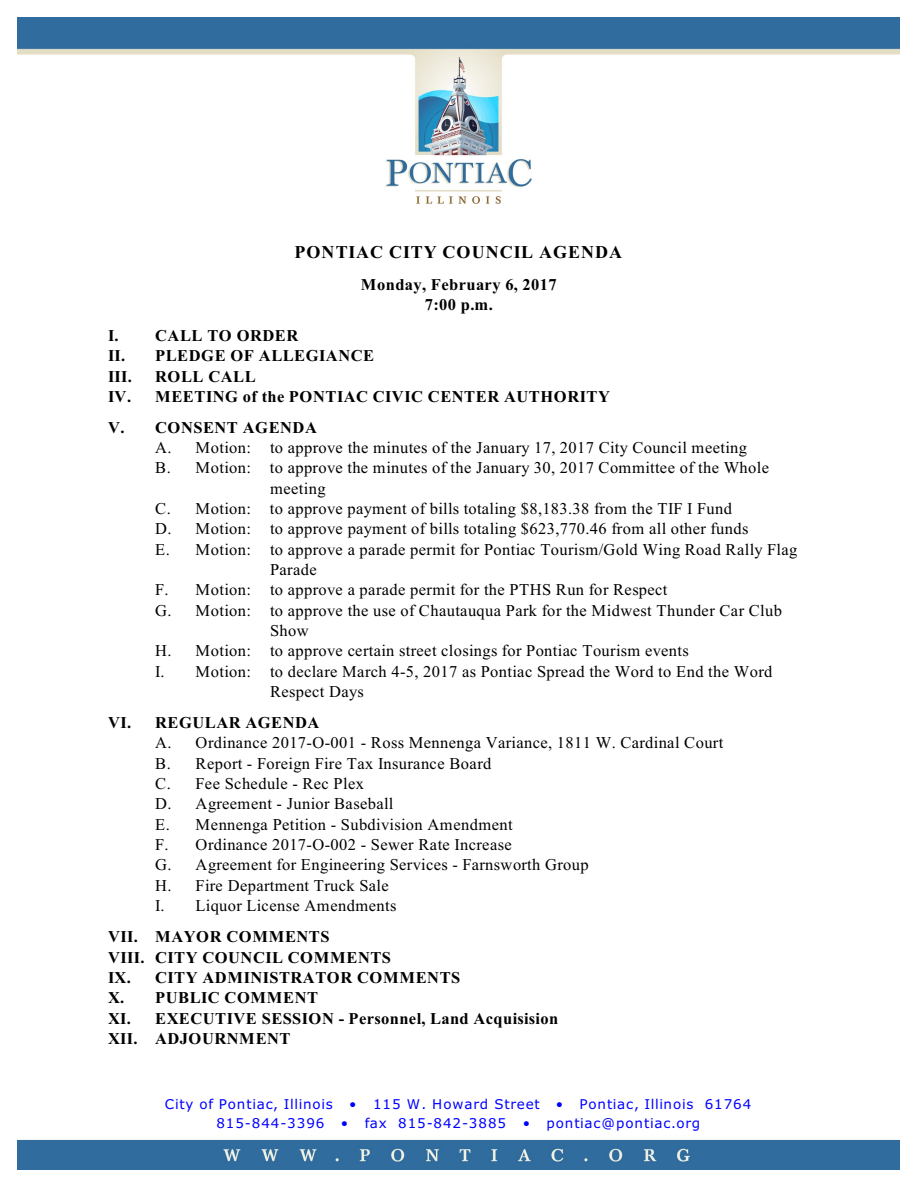
<style>
.page{position:relative;width:918px;height:1188px;background:#fff}
.page>*{position:absolute;margin:0;border:0;box-sizing:border-box;transform-origin:0 0}
.t1{font:700 18px "Times New Roman";letter-spacing:.06em;color:#000}
.t2{font:16.5px/20.4px "Times New Roman";letter-spacing:.025em;color:#000}
.t3{font:700 16.5px/20.4px "Times New Roman";letter-spacing:.03em;color:#000}
.t4{font:13.5px/19.6px "Verdana";letter-spacing:.065em;color:#00f;text-align:center}
</style>
<div class="page">
<img style="left:18px;top:18px;width:882px;height:1152px">
<p class="t1" style="left:295px;top:246px;width:329px">PONTIAC CITY COUNCIL AGENDA</p>
<p class="t3" style="left:361px;top:276px;width:197px;text-align:center">Monday, February 6, 2017<br>7:00 p.m.</p>
<p class="t3" style="left:108px;top:327px;width:268px">I. CALL TO ORDER<br>II. PLEDGE OF ALLEGIANCE<br>III.</p>
<p class="t3" style="left:108px;top:368px;width:503px;text-indent:47px">ROLL CALL<br>IV. MEETING of the PONTIAC CIVIC CENTER AUTHORITY</p>
<p class="t3" style="left:108px;top:419px;width:210px">V. CONSENT AGENDA</p>
<p class="t2" style="left:155px;top:439px;width:593px">A. Motion: to approve the minutes of the January 17, 2017 City Council meeting</p>
<p class="t2" style="left:155px;top:459px;width:615px">B. Motion: to approve the minutes of the January 30, 2017 Committee of the Whole</p>
<p class="t2" style="left:270px;top:479px;width:57px">meeting</p>
<p class="t2" style="left:155px;top:500px;width:578px">C. Motion: to approve payment of bills totaling $8,183.38 from the TIF I Fund</p>
<p class="t2" style="left:155px;top:520px;width:595px">D. Motion: to approve payment of bills totaling $623,770.46 from all other funds</p>
<p class="t2" style="left:155px;top:540px;width:644px">E. Motion: to approve a parade permit for Pontiac Tourism/Gold Wing Road Rally Flag</p>
<p class="t2" style="left:270px;top:561px;width:48px">Parade</p>
<p class="t2" style="left:155px;top:581px;width:514px">F. Motion: to approve a parade permit for the PTHS Run for Respect</p>
<p class="t2" style="left:155px;top:601px;width:628px">G. Motion: to approve the use of Chautauqua Park for the Midwest Thunder Car Club</p>
<p class="t2" style="left:270px;top:622px;width:40px">Show</p>
<p class="t2" style="left:155px;top:642px;width:535px">H. Motion: to approve certain street closings for Pontiac Tourism events</p>
<p class="t2" style="left:155px;top:662px;width:619px">I. Motion: to declare March 4-5, 2017 as Pontiac Spread the Word to End the Word</p>
<p class="t2" style="left:270px;top:683px;width:95px">Respect Days</p>
<p class="t3" style="left:108px;top:714px;width:213px">VI. REGULAR AGENDA</p>
<p class="t2" style="left:155px;top:734px;width:570px">A. Ordinance 2017-O-001 - Ross Mennenga Variance, 1811 W. Cardinal Court B. Report - Foreign Fire Tax Insurance Board<br>C. Fee Schedule - Rec Plex<br>D. Agreement - Junior Baseball<br>E. Mennenga Petition - Subdivision Amendment<br>F. Ordinance 2017-O-002 - Sewer Rate Increase<br>G. Agreement for Engineering Services - Farnsworth Group<br>H. Fire Department Truck Sale<br>I. Liquor License Amendments</p>
<p class="t3" style="left:108px;top:928px;width:452px">VII. MAYOR COMMENTS<br>VIII. CITY COUNCIL COMMENTS<br>IX. CITY ADMINISTRATOR COMMENTS<br>X. PUBLIC COMMENT<br>XI. EXECUTIVE SESSION - Personnel, Land Acquisision<br>XII. ADJOURNMENT</p>
<p class="t4" style="left:165px;top:1095px;width:588px">City of Pontiac, Illinois • 115 W. Howard Street • Pontiac, Illinois 61764<br>815-844-3396 • fax 815-842-3885 • pontiac@pontiac.org</p>
</div>
